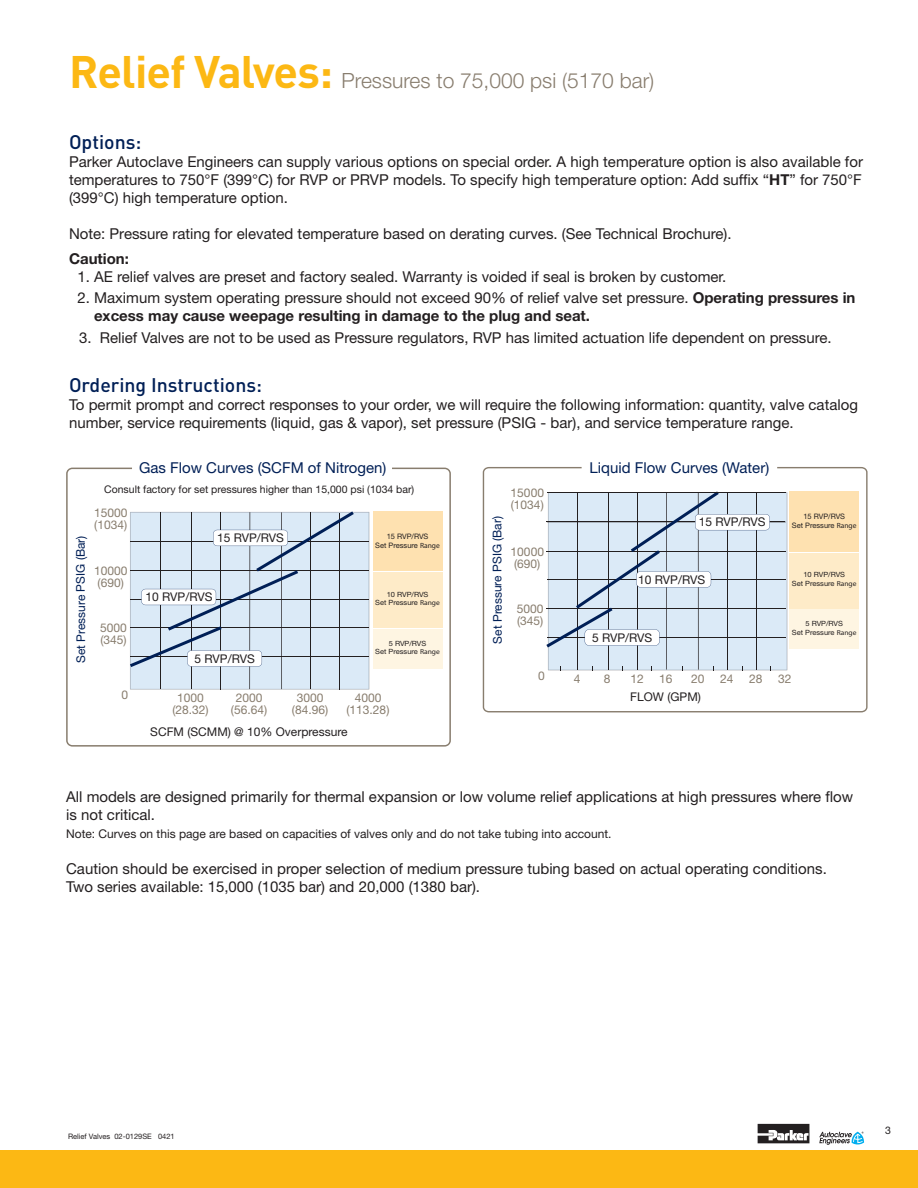
<style>
.page{position:relative;width:918px;height:1188px;background:#fff}
.page>*{position:absolute;margin:0;border:0;box-sizing:border-box;transform-origin:0 0}
.Pressure_Top_Page_GR{font:300 21px "Helvetica Neue LT Std";color:#887d6e}
.Paragraph_Copy{font:500 19.5px "DINOT";color:#001f56}
.Paragraph_Copy-2{font:15px/18px "Helvetica Neue LT Std";color:#231f20}
.t1{font:15px "Helvetica Neue LT Std";color:#001f56}
.Paragraph_Copy-3{font:700 15px "Helvetica Neue LT Std";color:#231f20}
.t2{font:12px "Helvetica Neue LT Std";color:#231f20}
.t3{font:12px/12px "Helvetica Neue LT Std";color:#887d6e}
.t4{font:12px "Helvetica Neue LT Std";letter-spacing:-.005em;color:#001f56}
.t5{font:10.5px "Helvetica Neue LT Std";color:#231f20}
.t6{font:7.5px/9px "Helvetica Neue LT Std";color:#231f20;text-align:center}
.t7{font:7.2px/8.6px "Helvetica Neue LT Std";color:#231f20;text-align:center;scale:1.05 1}
.s1{font-family:"DINOT";font-weight:700;font-size:45px;color:#fcb814}
.s2{font-weight:700}
.s3{font-family:"Myriad Pro"}
</style>
<div class="page">
<div style="left:0;top:1150px;width:918px;height:38px;background:#fcb814"></div>
<svg style="left:758px;top:1124px;width:51px;height:19px"></svg>
<svg style="left:819px;top:1132px;width:45px;height:13px"></svg>
<svg style="left:66px;top:468px;width:385px;height:279px"></svg>
<svg style="left:130px;top:511px;width:239px;height:179px;background:#cfdce9"></svg>
<div style="left:373px;top:573px;width:69px;height:55px;background:#feebc8"></div>
<div style="left:373px;top:629px;width:69px;height:40px;background:#fef5e2"></div>
<svg style="left:483px;top:467px;width:385px;height:245px"></svg>
<div style="left:790px;top:553px;width:69px;height:56px;background:#feebc8"></div>
<div style="left:790px;top:610px;width:69px;height:39px;background:#fef5e2"></div>
<svg style="left:546px;top:491px;width:241px;height:180px;background:#cfdce8"></svg>
<p class="Pressure_Top_Page_GR" style="left:69px;top:68px;width:587px"><span class="s1">Relief Valves:</span> Pressures to 75,000 psi (5170 bar)</p>
<p class="Paragraph_Copy" style="left:69px;top:129px;width:74px">Options:</p>
<p class="Paragraph_Copy-2" style="left:69px;top:153px;width:796px;text-align:justify">Parker Autoclave Engineers can supply various options on special order. A high temperature option is also available for temperatures to 750°F (399°C) for RVP or PRVP models. To specify high temperature option: Add suffix “<span class="s2">HT</span>” for 750°F (399°C) high temperature option.</p>
<p class="Paragraph_Copy-2" style="left:69px;top:225px;width:664px">Note: Pressure rating for elevated temperature based on derating curves. (See Technical Brochure).</p>
<p class="Paragraph_Copy-3" style="left:69px;top:249px;width:61px">Caution:</p>
<p class="Paragraph_Copy-2" style="left:77px;top:267px;width:650px">1. AE relief valves are preset and factory sealed. Warranty is voided if seal is broken by customer.</p>
<p class="Paragraph_Copy-2" style="left:94px;top:288px;width:763px;text-indent:-17px">2. Maximum system operating pressure should not exceed 90% of relief valve set pressure. <span class="s2">Operating pressures in excess may cause weepage resulting in damage to the plug and seat.</span></p>
<p class="Paragraph_Copy-2" style="left:79px;top:328px;width:754px">3. Relief Valves are not to be used as Pressure regulators, RVP has limited actuation life dependent on pressure.</p>
<p class="Paragraph_Copy" style="left:69px;top:372px;width:195px">Ordering Instructions:</p>
<p class="Paragraph_Copy-2" style="left:69px;top:396px;width:791px">To permit prompt and correct responses to your order, we will require the following information: quantity, valve catalog number, service requirements (liquid, gas &amp; vapor), set pressure (PSIG - bar), and service temperature range.</p>
<p class="t1" style="left:139px;top:459px;width:249px">Gas Flow Curves (SCFM of Nitrogen)</p>
<p class="t1" style="left:589px;top:459px;width:181px">Liquid Flow Curves (Water)</p>
<p class="t5" style="left:104px;top:483px;width:312px">Consult factory for set pressures higher than 15,000 psi (1034 bar)</p>
<p class="t3" style="left:94px;top:506px;width:35px">15000 (1034)</p>
<p class="t4" style="left:74px;top:663px;width:129px;rotate:-90deg">Set Pressure PSIG (Bar)</p>
<p class="t3" style="left:94px;top:565px;width:35px">10000 (690)</p>
<p class="t3" style="left:100px;top:622px;width:28px">5000 (345)</p>
<p class="t3" style="left:121px;top:689px;width:8px">0</p>
<p class="t2" style="left:217px;top:531px;width:68px">15 RVP/RVS</p>
<p class="t2" style="left:146px;top:590px;width:68px">10 RVP/RVS</p>
<p class="t2" style="left:195px;top:652px;width:62px">5 RVP/RVS</p>
<p class="t6" style="left:375px;top:531px;width:66px">15 RVP/RVS<br>Set Pressure <span class="s3">Range</span></p>
<p class="t7" style="left:375px;top:590px;width:63px">10 RVP/RVS<br>Set Pressure <span class="s3">Range</span></p>
<p class="t7" style="left:375px;top:639px;width:63px">5 RVP/RVS<br>Set Pressure <span class="s3">Range</span></p>
<p class="t3" style="left:172px;top:692px;width:38px;text-align:center">1000 (28.32)</p>
<p class="t3" style="left:231px;top:692px;width:38px;text-align:center">2000 (56.64)</p>
<p class="t3" style="left:292px;top:692px;width:38px;text-align:center">3000 (84.96)</p>
<p class="t3" style="left:347px;top:692px;width:44px;text-align:center">4000 (113.28)</p>
<p class="t2" style="left:150px;top:725px;width:199px">SCFM (SCMM) @ 10% Overpressure</p>
<p class="t3" style="left:511px;top:487px;width:35px">15000 (1034)</p>
<p class="t4" style="left:490px;top:644px;width:129px;rotate:-90deg">Set Pressure PSIG (Bar)</p>
<p class="t3" style="left:511px;top:545px;width:35px">10000 (690)</p>
<p class="t3" style="left:517px;top:602px;width:28px">5000 (345)</p>
<p class="t3" style="left:538px;top:669px;width:8px">0</p>
<p class="t2" style="left:699px;top:515px;width:68px">15 RVP/RVS</p>
<p class="t2" style="left:638px;top:572px;width:68px">10 RVP/RVS</p>
<p class="t2" style="left:592px;top:631px;width:62px">5 RVP/RVS</p>
<p class="t6" style="left:792px;top:512px;width:66px">15 RVP/RVS<br>Set Pressure <span class="s3">Range</span></p>
<p class="t7" style="left:792px;top:570px;width:63px">10 RVP/RVS<br>Set Pressure <span class="s3">Range</span></p>
<p class="t7" style="left:792px;top:619px;width:63px">5 RVP/RVS<br>Set Pressure <span class="s3">Range</span></p>
<p class="t3" style="left:574px;top:672px;width:8px">4</p>
<p class="t3" style="left:630px;top:672px;width:15px">12</p>
<p class="t3" style="left:691px;top:672px;width:15px">20</p>
<p class="t3" style="left:749px;top:672px;width:15px">28</p>
<p class="t3" style="left:604px;top:672px;width:8px">8</p>
<p class="t3" style="left:659px;top:672px;width:15px">16</p>
<p class="t3" style="left:720px;top:672px;width:15px">24</p>
<p class="t3" style="left:778px;top:672px;width:15px">32</p>
<p class="t2" style="left:630px;top:689px;width:72px">FLOW (GPM)</p>
<p class="Paragraph_Copy-2" style="left:66px;top:788px;width:789px">All models are designed primarily for thermal expansion or low volume relief applications at high pressures where flow is not critical.</p>
<p class="t2" style="left:66px;top:827px;width:547px">Note: Curves on this page are based on capacities of valves only and do not take tubing into account.</p>
<p class="Paragraph_Copy-2" style="left:66px;top:860px;width:762px">Caution should be exercised in proper selection of medium pressure tubing based on actual operating conditions.<br>Two series available: 15,000 (1035 bar) and 20,000 (1380 bar).</p>
<p class="t6" style="left:68px;top:1132px;width:108px">Relief Valves 02-0129SE 0421</p>
<p class="t5" style="left:885px;top:1124px;width:7px">3</p>
</div>
